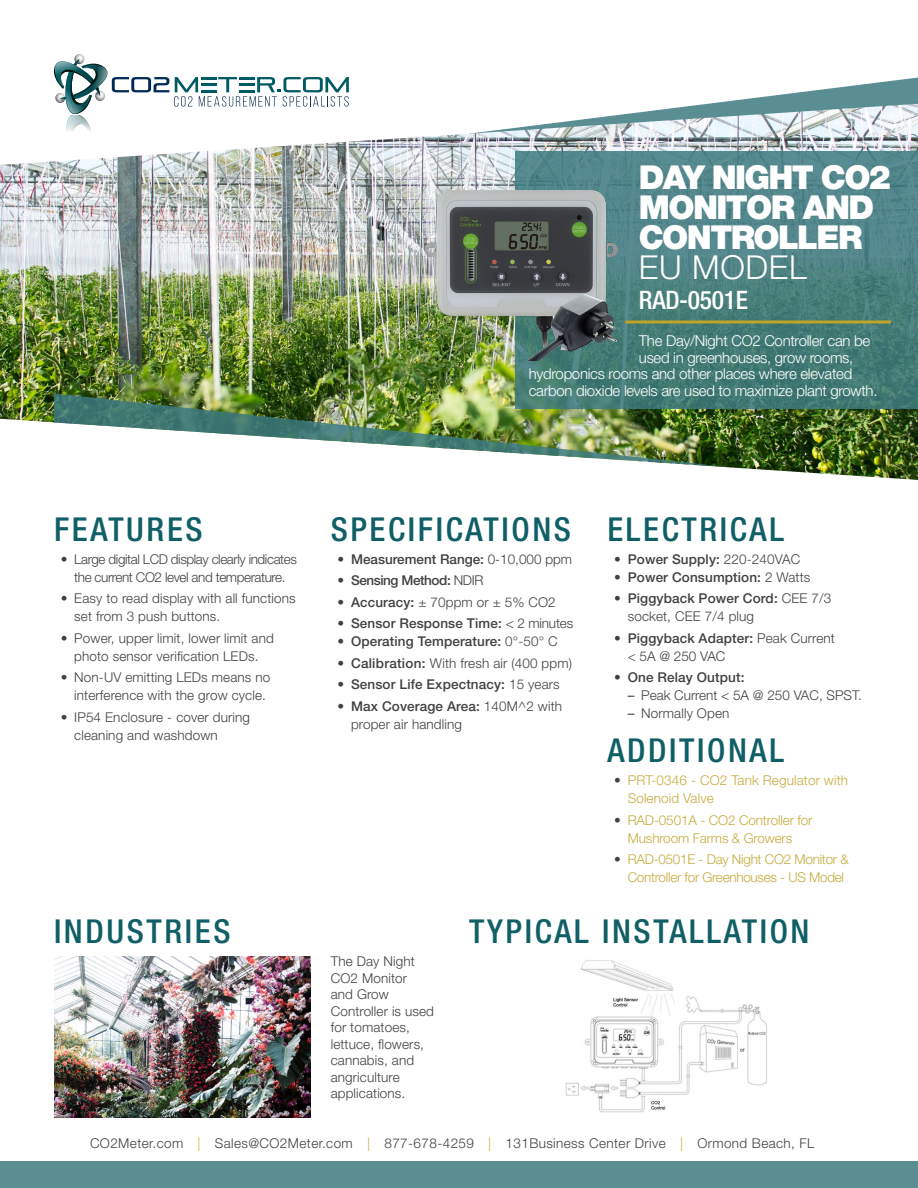
<style>
.page{position:relative;width:918px;height:1188px;background:#fff}
.page>*{position:absolute;margin:0;border:0;box-sizing:border-box;transform-origin:0 0}
.t1{font:500 condensed 33px "Helvetica Neue LT Pro";letter-spacing:.08em;color:#105f67}
.t2{font:900 33px/30px "Helvetica Neue LT Pro";letter-spacing:-.05em;color:#fff}
.t3{font:300 33px "Helvetica Neue LT Pro";letter-spacing:.02em;color:#fff}
.t4{font:500 condensed 25.5px "Helvetica Neue LT Pro";letter-spacing:-.01em;color:#fff}
.t5{font:300 15px "Helvetica Neue LT Pro";letter-spacing:-.02em;color:#fff}
.t6{font:300 13.5px/16.5px "Helvetica Neue LT Pro";letter-spacing:.01em;color:#414042}
.t7{font:500 13.5px "Helvetica Neue LT Pro";letter-spacing:.01em;color:#414042}
.t8{font:300 13.5px/18px "Helvetica Neue LT Pro";letter-spacing:-.01em;color:#c5ac3e;text-align:center}
.t9{font:300 13.5px "Helvetica Neue LT Pro";letter-spacing:.03em;color:#414042}
.t10{font:300 13.5px/18px "Helvetica Neue LT Pro";letter-spacing:-.03em;color:#414042;text-align:center}
.t11{font:300 13.5px/18px "Helvetica Neue LT Pro";letter-spacing:.01em;color:#c5ac3e}
.t12{font:500 13.5px "Helvetica Neue LT Pro";letter-spacing:-.03em;color:#414042}
.s1{font-weight:300}
.s2{font-weight:500}
.s3{font-weight:400}
.s4{color:#414042}
.s5{color:#c5ac3e}
</style>
<div class="page">
<svg style="left:707px;top:77px;width:211px;height:27px"></svg>
<svg style="left:54px;top:54px;width:295px;height:50px"></svg>
<img style="left:0;top:104px;width:918px;height:376px">
<div style="left:0;top:1161px;width:918px;height:27px;background:#5a8e93"></div>
<img style="left:54px;top:393px;width:672px;height:74px">
<svg style="left:515px;top:151px;width:403px;height:258px;background:#4b8180"></svg>
<img style="left:565px;top:960px;width:202px;height:153px">
<img style="left:54px;top:956px;width:256px;height:161px">
<hr style="left:625px;top:321px;width:266px;height:3px;background:#bea427">
<img style="left:424px;top:166px;width:195px;height:194px">
<h1 class="t2" style="left:639px;top:162px;width:254px">DAY NIGHT CO2<br>MONITOR AND<br>CONTROLLER</h1>
<h1 class="t3" style="left:639px;top:247px;width:169px">EU MODEL</h1>
<h2 class="t4" style="left:639px;top:285px;width:111px">RAD-0501E</h2>
<p class="t5" style="left:639px;top:332px;width:233px">The Day/Night CO2 Controller can be</p>
<p class="t5" style="left:639px;top:348px;width:216px">used in greenhouses, grow rooms,</p>
<p class="t5" style="left:529px;top:365px;width:325px">hydroponics rooms and other places where elevated</p>
<p class="t5" style="left:529px;top:381px;width:350px">carbon dioxide levels are used to maximize plant growth.</p>
<h1 class="t1" style="left:54px;top:509px;width:150px">FEATURES</h1>
<h1 class="t1" style="left:331px;top:509px;width:455px">SPECIFICATIONS ELECTRICAL</h1>
<p class="t10" style="left:61px;top:550px;width:238px">• Large digital LCD display clearly indicates the current CO2 level and temperature.</p>
<p class="t6" style="left:74px;top:589px;width:223px;line-height:18px;text-indent:-14px">• Easy to read display with all functions set from 3 push buttons.</p>
<p class="t6" style="left:61px;top:629px;width:215px;line-height:18px;text-align:center">• Power, upper limit, lower limit and photo sensor verification LEDs.</p>
<p class="t6" style="left:74px;top:668px;width:198px;line-height:18px;text-indent:-14px">• Non-UV emitting LEDs means no interference with the grow cycle.</p>
<p class="t6" style="left:74px;top:708px;width:177px;line-height:18px;text-indent:-14px">• IP54 Enclosure - cover during cleaning and washdown</p>
<p class="t7" style="left:614px;top:551px;width:188px"><span class="s1">•</span> Power Supply: <span class="s1">220-240VAC</span></p>
<p class="t7" style="left:614px;top:569px;width:198px"><span class="s1">•</span> Power Consumption: <span class="s1">2 Watts</span></p>
<p class="t6" style="left:628px;top:589px;width:205px;line-height:18px;text-indent:-14px">• <span class="s2">Piggyback Power Cord:</span> CEE 7/3 socket, CEE 7/4 plug</p>
<p class="t6" style="left:628px;top:629px;width:209px;line-height:18px;text-indent:-14px">• <span class="s2">Piggyback Adapter:</span> Peak Current &lt; 5A @ 250 VAC</p>
<p class="t7" style="left:614px;top:669px;width:132px"><span class="s1">•</span> One Relay Output:</p>
<p class="t6" style="left:628px;top:687px;width:236px"><span class="s3">–</span> Peak Current &lt; 5A @ 250 VAC, SPST.</p>
<p class="t6" style="left:628px;top:705px;width:103px"><span class="s3">–</span> Normally Open</p>
<p class="t7" style="left:338px;top:551px;width:236px"><span class="s1">•</span> Measurement Range: <span class="s1">0-10,000 ppm</span></p>
<p class="t12" style="left:338px;top:572px;width:147px"><span class="s1">•</span> Sensing Method: <span class="s1">NDIR</span></p>
<p class="t6" style="left:338px;top:593px;width:220px">• <span class="s2">Accuracy:</span> ± 70ppm or ± 5% CO2</p>
<p class="t7" style="left:338px;top:615px;width:237px"><span class="s1">•</span> Sensor Response Time: <span class="s1">&lt; 2 minutes</span></p>
<p class="t7" style="left:338px;top:633px;width:222px"><span class="s1">•</span> Operating Temperature: <span class="s1">0°-50° C</span></p>
<p class="t6" style="left:338px;top:654px;width:236px">• <span class="s2">Calibration:</span> With fresh air (400 ppm)</p>
<p class="t7" style="left:338px;top:676px;width:224px"><span class="s1">•</span> Sensor Life Expectnacy: <span class="s1">15 years</span></p>
<p class="t6" style="left:351px;top:697px;width:213px;line-height:18px;text-indent:-14px">• <span class="s2">Max Coverage Area:</span> 140M^2 with proper air handling</p>
<h1 class="t1" style="left:608px;top:731px;width:178px">ADDITIONAL</h1>
<p class="t11" style="left:628px;top:771px;width:222px;text-indent:-14px"><span class="s4">•</span> PRT-0346 - CO2 Tank Regulator with<br>Solenoid Valve</p>
<p class="t8" style="left:614px;top:811px;width:200px"><span class="s4">•</span> RAD-0501A - CO2 Controller for<br>Mushroom Farms &amp; Growers</p>
<p class="t8" style="left:628px;top:850px;width:222px;text-align:left;text-indent:-14px"><span class="s4">•</span> RAD-0501E - Day Night CO2 Monitor &amp;<br>Controller for Greenhouses - US Model</p>
<h1 class="t1" style="left:54px;top:912px;width:178px">INDUSTRIES</h1>
<h1 class="t1" style="left:469px;top:912px;width:342px">TYPICAL INSTALLATION</h1>
<p class="t6" style="left:331px;top:953px;width:105px">The Day Night<br>CO2 Monitor<br>and Grow<br>Controller is used for tomatoes, lettuce, flowers, cannabis, and angriculture applications.</p>
<p class="t9" style="left:90px;top:1134px;width:726px">CO2Meter.com <span class="s5">|</span> Sales@CO2Meter.com <span class="s5">|</span> 877-678-4259 <span class="s5">|</span> 131Business Center Drive <span class="s5">|</span> Ormond Beach, FL</p>
</div>
